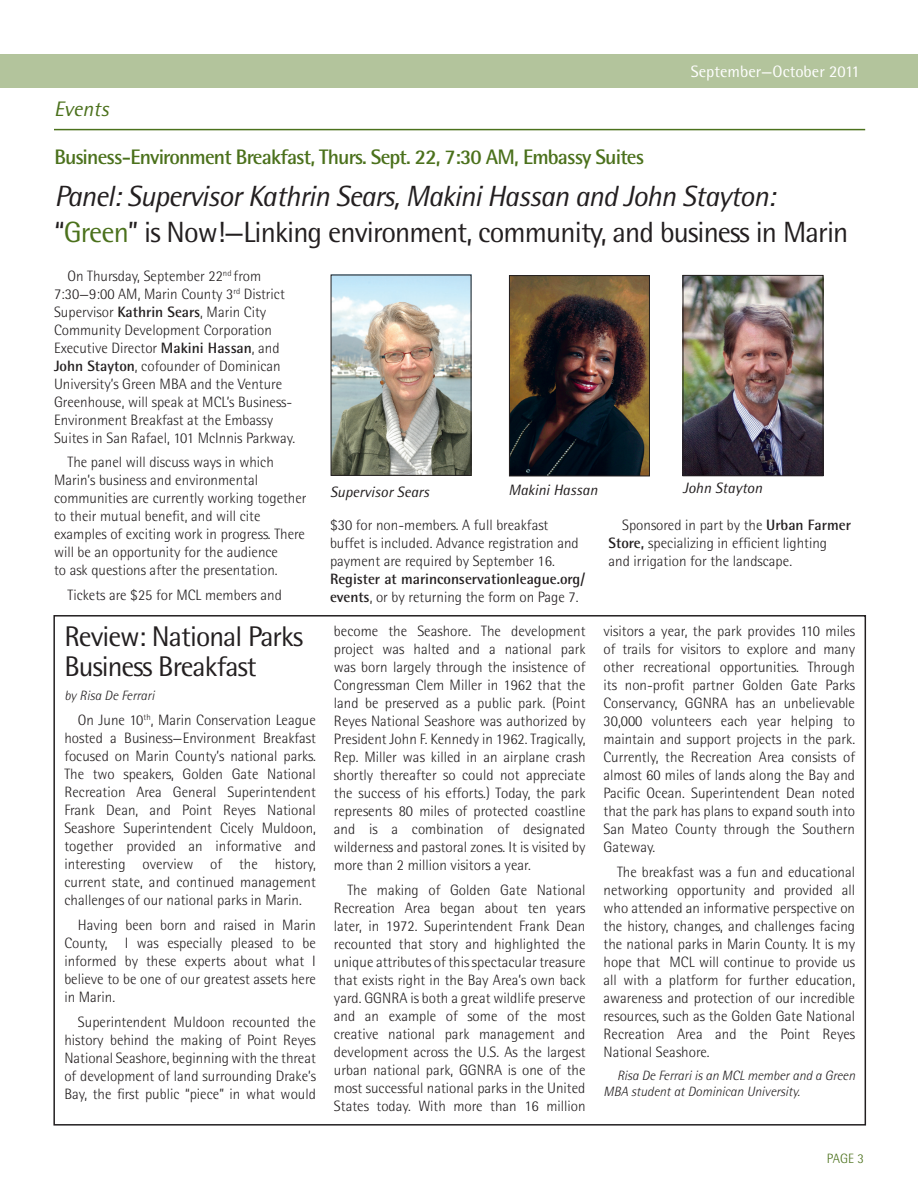
<style>
.page{position:relative;width:918px;height:1188px;background:#fff}
.page>*{position:absolute;margin:0;border:0;box-sizing:border-box;transform-origin:0 0}
.t1{font:italic 29.25px/36px "Rotis Semi Sans Std";letter-spacing:-.03em;color:#231f20}
.t2{font:28.5px/30px "Rotis Semi Sans Std";letter-spacing:-.03em;color:#231f20}
.t3{font:700 21px "Rotis Semi Sans Std";letter-spacing:-.04em;color:#4b711c}
.t4{font:italic 21px "Rotis Semi Sans Std";color:#4b711c}
.t5{font:16.5px "Rotis Semi Sans Std";color:#fff}
.t6{font:300 15px/18px "Rotis Semi Sans Std";color:#231f20;text-align:justify}
.t7{font:700 15px/18px "Rotis Semi Sans Std";color:#231f20}
.t8{font:italic 15px "Rotis Semi Sans Std";color:#231f20}
.t9{font:italic 300 13.5px/16.2px "Rotis Semi Sans Std";color:#231f20}
.t10{font:300 13.5px "Rotis Semi Sans Std";color:#4b711c}
.s1{font-style:normal}
.s2{font-style:normal;color:#4b711c}
.s3{font-weight:700}
.s4{font-weight:300}
</style>
<div class="page">
<div style="left:0;top:54px;width:918px;height:34px;background:#b3c49c"></div>
<hr style="left:54px;top:129px;width:811px;height:1px;background:#4b711c">
<img style="left:333px;top:277px;width:136px;height:197px">
<div style="left:331px;top:275px;width:140px;height:201px;border:1px solid #231f20"></div>
<img style="left:511px;top:277px;width:137px;height:197px">
<div style="left:509px;top:275px;width:141px;height:201px;border:1px solid #231f20"></div>
<img style="left:685px;top:277px;width:136px;height:197px">
<div style="left:683px;top:275px;width:140px;height:201px;border:1px solid #231f20"></div>
<h3 class="t4" style="left:54px;top:97px;width:57px">Events</h3>
<p class="t5" style="left:691px;top:61px;width:170px">September—October 2011</p>
<h3 class="t3" style="left:54px;top:144px;width:591px">Business-Environment Breakfast, Thurs. Sept. 22, 7:30 AM, Embassy Suites</h3>
<h1 class="t1" style="left:54px;top:178px;width:795px">Panel: Supervisor Kathrin Sears, Makini Hassan and John Stayton: <span class="s1">“</span><span class="s2">Green</span><span class="s1">” is Now!—Linking environment, community, and business in Marin</span></h1>
<p class="t6" style="left:54px;top:267px;width:243px;text-align:left;text-indent:13px">On Thursday, September 22<sup>nd</sup> from 7:30—9:00 AM, Marin County 3<sup>rd</sup> District Supervisor <span class="s3">Kathrin Sears</span>, Marin City Community Development Corporation Executive Director <span class="s3">Makini Hassan</span>, and <span class="s3">John Stayton</span>, cofounder of Dominican University’s Green MBA and the Venture Greenhouse, will speak at MCL’s Business-Environment Breakfast at the Embassy Suites in San Rafael, 101 McInnis Parkway.</p>
<p class="t6" style="left:54px;top:453px;width:254px;text-align:left;text-indent:14px">The panel will discuss ways in which Marin’s business and environmental communities are currently working together to their mutual benefit, and will cite examples of exciting work in progress. There will be an opportunity for the audience<br>to ask questions after the presentation.</p>
<p class="t6" style="left:68px;top:586px;width:216px">Tickets are $25 for MCL members and</p>
<h2 class="t2" style="left:64px;top:621px;width:240px">Review: National Parks<br>Business Breakfast</h2>
<p class="t9" style="left:64px;top:688px;width:91px">by Risa De Ferrari</p>
<p class="t6" style="left:64px;top:711px;width:253px;text-indent:14px">On June 10<sup>th</sup>, Marin Conservation League hosted a Business—Environment Breakfast focused on Marin County’s national parks.<br>The two speakers, Golden Gate National Recreation Area General Superintendent Frank Dean, and Point Reyes National Seashore Superintendent Cicely Muldoon, together provided an informative and interesting overview of the history, current state, and continued management challenges of our national parks in Marin.</p>
<p class="t6" style="left:64px;top:916px;width:253px;text-indent:14px">Having been born and raised in Marin County, I was especially pleased to be informed by these experts about what I believe to be one of our greatest assets here in Marin.</p>
<p class="t6" style="left:64px;top:1013px;width:253px;text-indent:14px">Superintendent Muldoon recounted the history behind the making of Point Reyes National Seashore, beginning with the threat of development of land surrounding Drake’s Bay, the first public “piece” in what would</p>
<p class="t8" style="left:330px;top:482px;width:101px">Supervisor Sears</p>
<p class="t8" style="left:508px;top:480px;width:91px">Makini Hassan</p>
<p class="t8" style="left:683px;top:479px;width:81px">John Stayton</p>
<p class="t6" style="left:330px;top:516px;width:250px;text-align:left">$30 for non-members. A full breakfast buffet is included. Advance registration and payment are required by September 16.</p>
<p class="t7" style="left:330px;top:570px;width:257px">Register at marinconservationleague.org/ events<span class="s4">, or by returning the form on Page 7.</span></p>
<p class="t6" style="left:334px;top:622px;width:253px">become the Seashore. The development project was halted and a national park was born largely through the insistence of Congressman Clem Miller in 1962 that the land be preserved as a public park. (Point Reyes National Seashore was authorized by President John F. Kennedy in 1962. Tragically, Rep. Miller was killed in an airplane crash shortly thereafter so could not appreciate the success of his efforts.) Today, the park represents 80 miles of protected coastline and is a combination of designated wilderness and pastoral zones. It is visited by more than 2 million visitors a year.</p>
<p class="t6" style="left:334px;top:881px;width:253px;text-indent:14px">The making of Golden Gate National Recreation Area began about ten years later, in 1972. Superintendent Frank Dean recounted that story and highlighted the unique attributes of this spectacular treasure that exists right in the Bay Area’s own back yard. GGNRA is both a great wildlife preserve and an example of some of the most creative national park management and development across the U.S. As the largest urban national park, GGNRA is one of the most successful national parks in the United States today. With more than 16 million</p>
<p class="t6" style="left:609px;top:516px;width:244px;text-align:left;text-indent:14px">Sponsored in part by the <span class="s3">Urban Farmer<br>Store,</span> specializing in efficient lighting and irrigation for the landscape.</p>
<p class="t6" style="left:604px;top:622px;width:253px">visitors a year, the park provides 110 miles of trails for visitors to explore and many other recreational opportunities. Through its non-profit partner Golden Gate Parks Conservancy, GGNRA has an unbelievable 30,000 volunteers each year helping to maintain and support projects in the park.<br>Currently, the Recreation Area consists of almost 60 miles of lands along the Bay and Pacific Ocean. Superintendent Dean noted that the park has plans to expand south into San Mateo County through the Southern Gateway.</p>
<p class="t6" style="left:604px;top:863px;width:253px;text-indent:14px">The breakfast was a fun and educational networking opportunity and provided all who attended an informative perspective on the history, changes, and challenges facing the national parks in Marin County. It is my hope that MCL will continue to provide us all with a platform for further education, awareness and protection of our incredible resources, such as the Golden Gate National Recreation Area and the Point Reyes National Seashore.</p>
<p class="t9" style="left:604px;top:1067px;width:253px;text-indent:14px">Risa De Ferrari is an MCL member and a Green<br>MBA student at Dominican University.</p>
<p class="t10" style="left:827px;top:1151px;width:39px">PAGE 3</p>
</div>
